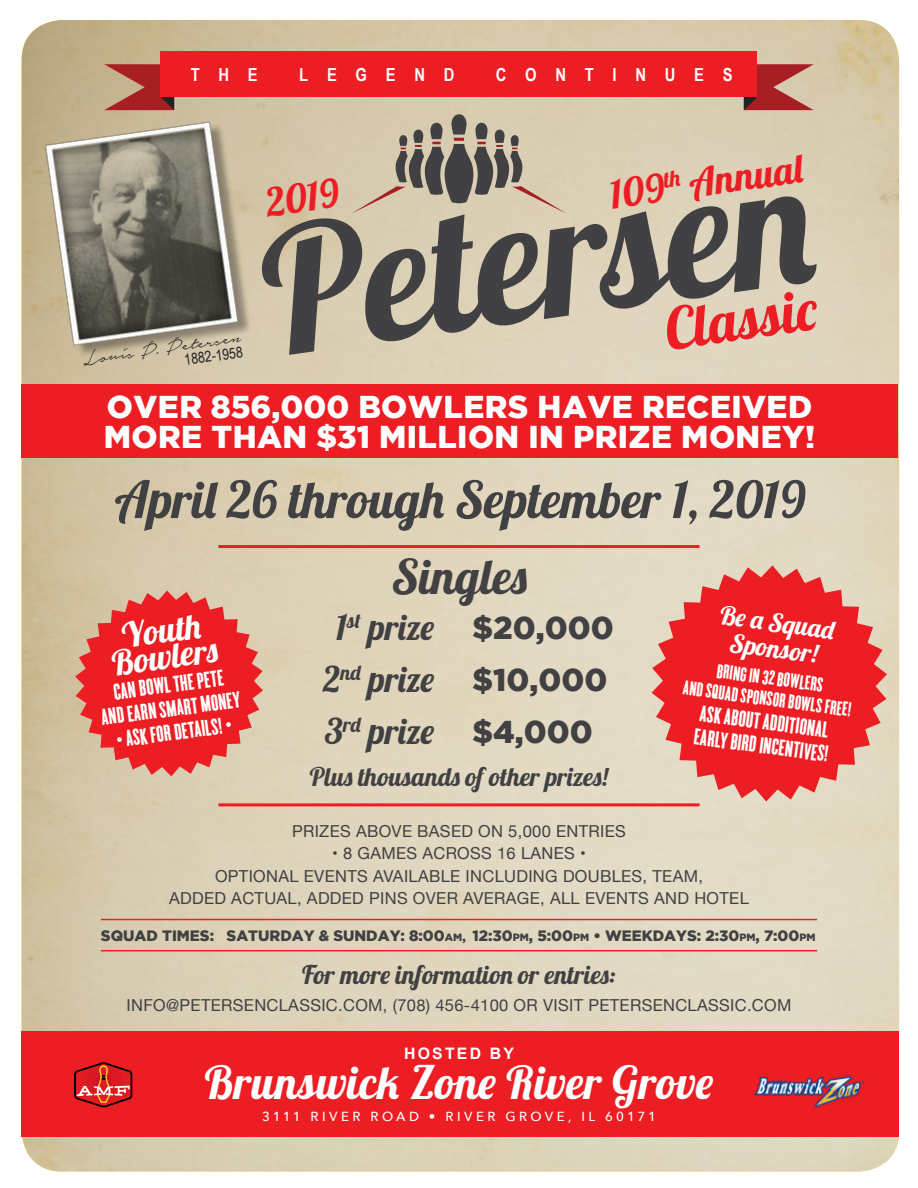
<style>
.page{position:relative;width:918px;height:1188px;background:#fff}
.page>*{position:absolute;margin:0;border:0;box-sizing:border-box;transform-origin:0 0}
.t1{font:174.3px "Lobster 1.4";color:#414042}
.t2{font:57.15px "Lobster 1.4";color:#ed1d24}
.t3{font:51px "Lobster 1.4";color:#414042}
.t4{font:48px "Lobster 1.4";letter-spacing:.01em;color:#414042}
.t5{font:45.6px "Lobster 1.4";letter-spacing:.01em;color:#fff}
.t6{font:39.15px "Lobster 1.4";color:#ed1d24}
.t7{font:35.55px/52.2px "Lobster 1.4";color:#414042;text-align:center}
.t8{font:34.5px/25.8px "Lobster 1.4";color:#fff;text-align:center}
.t9{font:900 31.5px/30px "Gotham";letter-spacing:.015em;color:#fff}
.t10{font:900 31.5px/52.2px "Gotham";color:#414042}
.t11{font:25.8px/25.8px "Lobster 1.4";color:#fff;text-align:center}
.t12{font:25.65px "Lobster 1.4";color:#414042}
.t13{font:24px/24px "Cyclone Layers Background";color:#fff}
.t14{font:24px "Notera Personal Use Only";color:#222223}
.t15{font:21px/21px "Cyclone Layers Background";color:#fff;text-align:center}
.t16{font:700 18px "Arial Narrow";letter-spacing:1.04em;color:#fff}
.t17{font:16.5px/22.5px "Helvetica Neue";letter-spacing:.02em;color:#414042;text-align:center}
.t18{font:700 15.9px "Arial";letter-spacing:.14em;color:#fff}
.t19{font:900 15px "Gotham";color:#414042}
.t20{font:15px "Arial Narrow";color:#222223}
.t21{font:500 13.2px "Avenir Next";letter-spacing:.26em;color:#fff}
.s1{font-size:10.5px}
.s2{font-size:12px}
</style>
<div class="page">
<img style="left:22px;top:20px;width:877px;height:1152px">
<svg style="left:351px;top:114px;width:216px;height:100px;background:#b4a894"></svg>
<svg style="left:104px;top:64px;width:70px;height:38px;background:#b05a4e"></svg>
<svg style="left:744px;top:64px;width:70px;height:46px;background:#b35952"></svg>
<div style="left:161px;top:51px;width:596px;height:46px;background:#ed1d24"></div>
<img style="left:21px;top:102px;width:248px;height:271px">
<div style="left:21px;top:384px;width:877px;height:74px;background:#ed1d24"></div>
<hr style="left:218px;top:803px;width:482px;height:3px;background:#ed1d24">
<div style="left:22px;top:1031px;width:877px;height:106px;background:#ed1d24"></div>
<hr style="left:218px;top:545px;width:482px;height:3px;background:#ed1d24">
<hr style="left:101px;top:919px;width:716px;height:1px;background:#ed1d24">
<hr style="left:101px;top:950px;width:716px;height:1px;background:#ed1d24">
<img style="left:754px;top:1075px;width:111px;height:33px">
<svg style="left:74px;top:1063px;width:58px;height:44px"></svg>
<svg style="left:652px;top:565px;width:235px;height:237px;background:#e95452"></svg>
<svg style="left:75px;top:590px;width:188px;height:186px;background:#e64f4b"></svg>
<p class="t16" style="left:191px;top:61px;width:68px">THE</p>
<p class="t16" style="left:299px;top:61px;width:157px">LEGEND</p>
<p class="t16" style="left:496px;top:61px;width:238px">CONTINUES</p>
<h3 class="t6" style="left:606px;top:170px;width:196px;rotate:-8deg">109<sup>th</sup> Annual</h3>
<h3 class="t6" style="left:263px;top:178px;width:75px;rotate:-8deg">2019</h3>
<h1 class="t1" style="left:249px;top:185px;width:553px;rotate:-8deg">Petersen</h1>
<h2 class="t2" style="left:660px;top:294px;width:154px;rotate:-8deg">Classic</h2>
<h3 class="t14" style="left:82px;top:347px;width:160px;rotate:-8deg">Louis P. Petersen</h3>
<p class="t20" style="left:183px;top:349px;width:60px;rotate:-8deg">1882-1958</p>
<h3 class="t9" style="left:104px;top:391px;width:713px">OVER 856,000 BOWLERS HAVE RECEIVED<br>MORE THAN $31 MILLION IN PRIZE MONEY!</h3>
<h3 class="t3" style="left:115px;top:467px;width:692px">April 26 through September 1, 2019</h3>
<h3 class="t4" style="left:392px;top:546px;width:137px">Singles</h3>
<h3 class="t7" style="left:323px;top:600px;width:112px">1<sup>st</sup> prize<br>2<sup>nd</sup> prize<br>3<sup>rd</sup> prize</h3>
<h3 class="t10" style="left:472px;top:601px;width:143px">$20,000 $10,000 $4,000</h3>
<h3 class="t12" style="left:310px;top:760px;width:300px">Plus thousands of other prizes!</h3>
<h3 class="t11" style="left:722px;top:602px;width:117px;rotate:7deg">Be a Squad<br>Sponsor!</h3>
<p class="t15" style="left:688px;top:655px;width:171px;rotate:8deg">BRING IN 32 BOWLERS<br>AND SQUAD SPONSOR BOWLS FREE!</p>
<h3 class="t8" style="left:107px;top:625px;width:108px;rotate:-8deg">Youth<br>Bowlers</h3>
<h3 class="t13" style="left:97px;top:680px;width:141px;text-align:center;rotate:-7deg">CAN BOWL THE PETE<br>AND EARN SMART MONEY</h3>
<h3 class="t13" style="left:698px;top:700px;width:137px;rotate:7deg">ASK ABOUT ADDITIONAL<br>EARLY BIRD INCENTIVES!</h3>
<h3 class="t13" style="left:115px;top:727px;width:118px;rotate:-7deg">• ASK FOR DETAILS! •</h3>
<p class="t17" style="left:292px;top:821px;width:335px">PRIZES ABOVE BASED ON 5,000 ENTRIES</p>
<p class="t17" style="left:169px;top:843px;width:581px">• 8 GAMES ACROSS 16 LANES •<br>OPTIONAL EVENTS AVAILABLE INCLUDING DOUBLES, TEAM,<br>ADDED ACTUAL, ADDED PINS OVER AVERAGE, ALL EVENTS AND HOTEL</p>
<p class="t19" style="left:101px;top:927px;width:716px">SQUAD TIMES: SATURDAY &amp; SUNDAY: 8:00<span class="s1">AM</span><span class="s2">,</span> 12:30<span class="s1">PM</span>, 5:00<span class="s1">PM</span> • WEEKDAYS: 2:30<span class="s1">PM</span>, 7:00<span class="s1">PM</span></p>
<h3 class="t12" style="left:302px;top:958px;width:315px">For more information or entries:</h3>
<p class="t17" style="left:127px;top:995px;width:666px">INFO@PETERSENCLASSIC.COM, (708) 456-4100 OR VISIT PETERSENCLASSIC.COM</p>
<p class="t18" style="left:404px;top:1043px;width:112px">HOSTED BY</p>
<h3 class="t5" style="left:205px;top:1053px;width:510px">Brunswick Zone River Grove</h3>
<p class="t21" style="left:262px;top:1105px;width:395px">3111 RIVER ROAD • RIVER GROVE, IL 60171</p>
</div>
